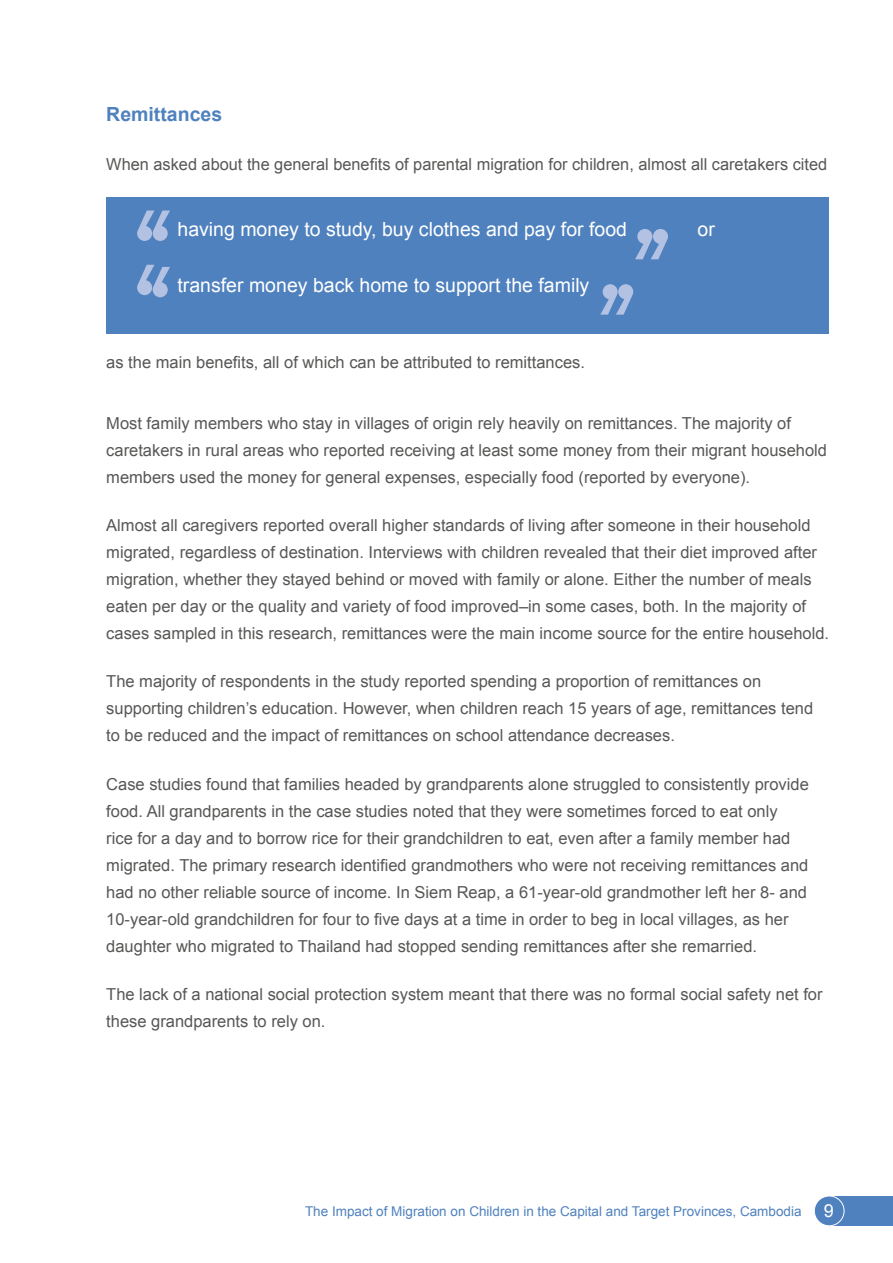
<style>
.page{position:relative;width:893px;height:1263px;background:#fff}
.page>*{position:absolute;margin:0;border:0;box-sizing:border-box;transform-origin:0 0}
.t1{font:19.5px "Arial";color:#fff}
.t2{font:700 19.5px "Arial";color:#4f81be}
.t3{font:18px "Arial";color:#fff}
.t4{font:16.5px/27px "Arial";color:#575756}
.t5{font:13.5px "Arial";color:#4f81be}
</style>
<div class="page">
<div style="left:106px;top:198px;width:723px;height:136px;background:#4f81be"></div>
<svg style="left:137px;top:211px;width:33px;height:30px"></svg>
<svg style="left:137px;top:265px;width:33px;height:32px"></svg>
<svg style="left:635px;top:229px;width:33px;height:30px"></svg>
<svg style="left:600px;top:284px;width:33px;height:31px"></svg>
<div style="left:828px;top:1196px;width:65px;height:30px;background:#4f81be"></div>
<div style="left:814px;top:1196px;width:30px;height:30px;background:#4f81be;border-radius:50%"></div>
<div style="left:814px;top:1195px;width:30px;height:31px;border:1px solid #fff;border-radius:50%"></div>
<p class="t2" style="left:106px;top:101px;width:117px">Remittances</p>
<p class="t4" style="left:106px;top:151px;width:722px">When asked about the general benefits of parental migration for children, almost all caretakers cited</p>
<p class="t1" style="left:178px;top:216px;width:451px">having money to study, buy clothes and pay for food</p>
<p class="t1" style="left:697px;top:216px;width:19px">or</p>
<p class="t1" style="left:178px;top:272px;width:413px">transfer money back home to support the family</p>
<p class="t4" style="left:106px;top:348px;width:480px">as the main benefits, all of which can be attributed to remittances.</p>
<p class="t4" style="left:106px;top:409px;width:722px">Most family members who stay in villages of origin rely heavily on remittances. The majority of caretakers in rural areas who reported receiving at least some money from their migrant household members used the money for general expenses, especially food (reported by everyone).</p>
<p class="t4" style="left:106px;top:512px;width:724px">Almost all caregivers reported overall higher standards of living after someone in their household migrated, regardless of destination. Interviews with children revealed that their diet improved after migration, whether they stayed behind or moved with family or alone. Either the number of meals eaten per day or the quality and variety of food improved–in some cases, both. In the majority of cases sampled in this research, remittances were the main income source for the entire household.</p>
<p class="t4" style="left:106px;top:668px;width:708px">The majority of respondents in the study reported spending a proportion of remittances on supporting children’s education. However, when children reach 15 years of age, remittances tend to be reduced and the impact of remittances on school attendance decreases.</p>
<p class="t4" style="left:106px;top:770px;width:704px">Case studies found that families headed by grandparents alone struggled to consistently provide food. All grandparents in the case studies noted that they were sometimes forced to eat only<br>rice for a day and to borrow rice for their grandchildren to eat, even after a family member had migrated. The primary research identified grandmothers who were not receiving remittances and had no other reliable source of income. In Siem Reap, a 61-year-old grandmother left her 8- and 10-year-old grandchildren for four to five days at a time in order to beg in local villages, as her daughter who migrated to Thailand had stopped sending remittances after she remarried.</p>
<p class="t4" style="left:106px;top:980px;width:718px">The lack of a national social protection system meant that there was no formal social safety net for these grandparents to rely on.</p>
<p class="t5" style="left:305px;top:1201px;width:498px">The Impact of Migration on Children in the Capital and Target Provinces, Cambodia</p>
<p class="t3" style="left:824px;top:1199px;width:12px">9</p>
</div>
